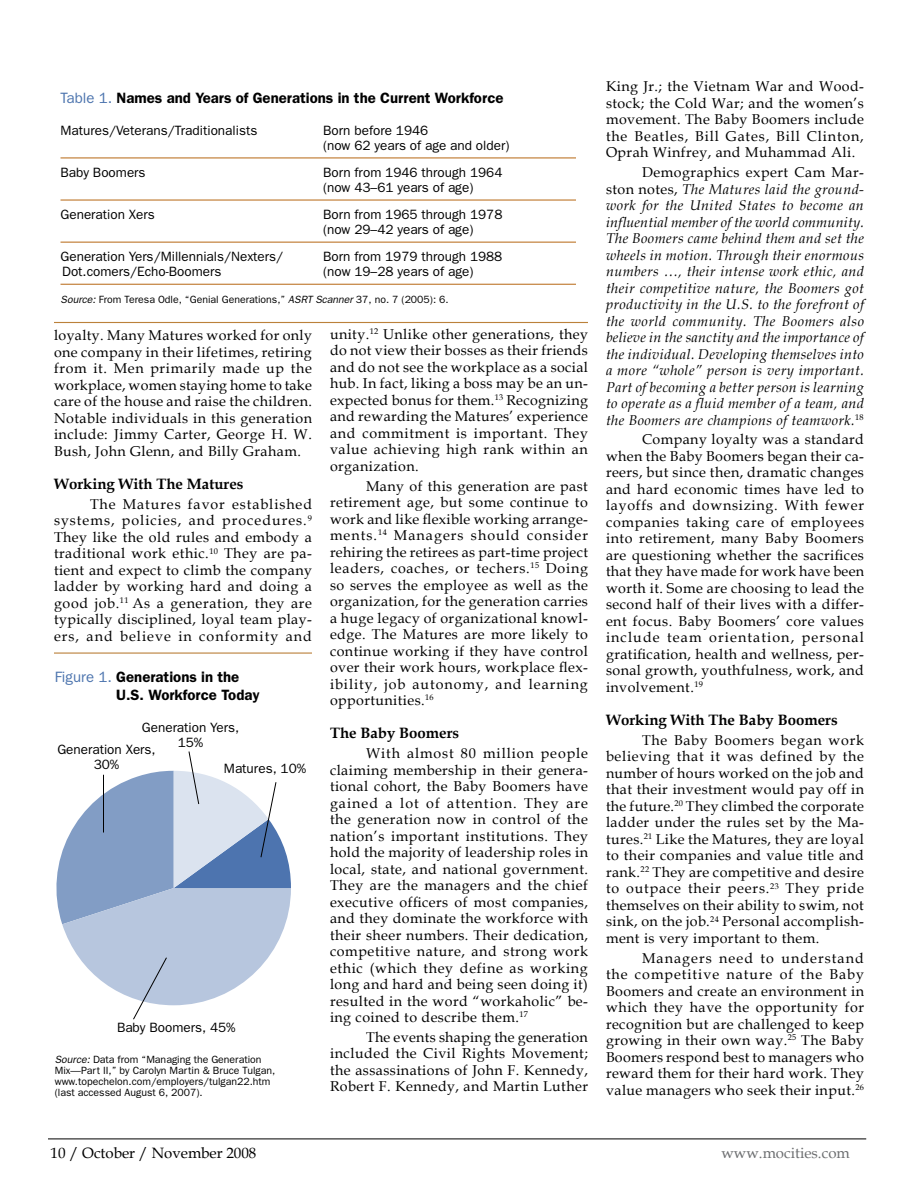
<style>
.page{position:relative;width:918px;height:1188px;background:#fff}
.page>*{position:absolute;margin:0;border:0;box-sizing:border-box;transform-origin:0 0}
.t1{font:600 15px/18px "Franklin Gothic";color:#000}
.t2{font:700 15px "Book Antiqua";color:#000}
.t3{font:15px "Book Antiqua";color:#000}
.t4{font:15px "Book Antiqua";color:#6d6f71}
.t5{font:14.25px/16.5px "Book Antiqua";letter-spacing:.03em;color:#000;text-align:justify}
.t6{font:italic 14.25px/16.5px "Book Antiqua";letter-spacing:.03em;color:#000;text-align:justify}
.t7{font:13.5px/15px "Franklin Gothic";color:#000}
.t8{font:10.5px/11.2px "Franklin Gothic";color:#000}
.s1{font-weight:400;color:#4c74ae}
.s2{font-style:italic}
.s3{font-style:normal}
</style>
<div class="page">
<hr style="left:48px;top:1139px;width:818px;height:1px;background:#000">
<svg style="left:56px;top:751px;width:235px;height:269px"></svg>
<hr style="left:61px;top:158px;width:515px;height:1px;background:#b66712">
<hr style="left:61px;top:200px;width:515px;height:1px;background:#b66712">
<hr style="left:61px;top:242px;width:515px;height:1px;background:#b66712">
<hr style="left:61px;top:284px;width:515px;height:1px;background:#b66712">
<hr style="left:54px;top:322px;width:534px;height:1px;background:#bb813a">
<hr style="left:54px;top:652px;width:258px;height:2px;background:#bb813a">
<p class="t1" style="left:61px;top:89px;width:445px"><span class="s1">Table 1.</span> Names and Years of Generations in the Current Workforce</p>
<p class="t7" style="left:61px;top:123px;width:198px">Matures/Veterans/Traditionalists</p>
<p class="t7" style="left:323px;top:123px;width:188px">Born before 1946<br>(now 62 years of age and older)</p>
<p class="t7" style="left:61px;top:165px;width:87px">Baby Boomers</p>
<p class="t7" style="left:323px;top:165px;width:181px">Born from 1946 through 1964 (now 43–61 years of age)</p>
<p class="t7" style="left:61px;top:207px;width:96px">Generation Xers</p>
<p class="t7" style="left:323px;top:207px;width:181px">Born from 1965 through 1978 (now 29–42 years of age)</p>
<p class="t7" style="left:61px;top:249px;width:224px">Generation Yers/Millennials/Nexters/</p>
<p class="t7" style="left:323px;top:249px;width:181px">Born from 1979 through 1988</p>
<p class="t7" style="left:62px;top:264px;width:161px">Dot.comers/Echo-Boomers</p>
<p class="t7" style="left:323px;top:264px;width:152px">(now 19–28 years of age)</p>
<p class="t8" style="left:61px;top:294px;width:390px"><span class="s2">Source:</span> From Teresa Odle, “Genial Generations,” <span class="s2">ASRT Scanner</span> 37, no. 7 (2005): 6.</p>
<p class="t5" style="left:54px;top:327px;width:260px">loyalty. Many Matures worked for only one company in their lifetimes, retiring from it. Men primarily made up the workplace, women staying home to take care of the house and raise the children.<br>Notable individuals in this generation include: Jimmy Carter, George H. W.<br>Bush, John Glenn, and Billy Graham.</p>
<p class="t2" style="left:54px;top:474px;width:191px">Working With The Matures</p>
<p class="t5" style="left:54px;top:495px;width:260px;text-indent:36px">The Matures favor established systems, policies, and procedures.<sup>9<br></sup>They like the old rules and embody a traditional work ethic.<sup>10</sup> They are pa&shy;tient and expect to climb the company ladder by working hard and doing a good job.<sup>11</sup> As a generation, they are typically disciplined, loyal team play&shy;ers, and believe in conformity and</p>
<p class="t1" style="left:116px;top:668px;width:145px;text-indent:-62px"><span class="s1">Figure 1.</span> Generations in the<br>U.S. Workforce Today</p>
<p class="t7" style="left:142px;top:719px;width:99px;text-align:center">Generation Yers,<br>15%</p>
<p class="t7" style="left:57px;top:742px;width:100px;text-align:center">Generation Xers,<br>30%</p>
<p class="t7" style="left:224px;top:760px;width:84px">Matures, 10%</p>
<p class="t7" style="left:117px;top:1020px;width:120px">Baby Boomers, 45%</p>
<p class="t8" style="left:55px;top:1053px;width:222px"><span class="s2">Source:</span> Data from “Managing the Generation Mix—Part II,” by Carolyn Martin &amp; Bruce Tulgan, www.topechelon.com/employers/tulgan22.htm (last accessed August 6, 2007).</p>
<p class="t5" style="left:330px;top:325px;width:260px">unity.<sup>12</sup> Unlike other generations, they do not view their bosses as their friends and do not see the workplace as a social hub. In fact, liking a boss may be an un&shy;expected bonus for them.<sup>13</sup> Recognizing and rewarding the Matures’ experience and commitment is important. They value achieving high rank within an organization.</p>
<p class="t5" style="left:330px;top:477px;width:260px;text-indent:36px">Many of this generation are past retirement age, but some continue to work and like flexible working arrange&shy;ments.<sup>14</sup> Managers should consider rehiring the retirees as part-time project leaders, coaches, or techers.<sup>15</sup> Doing so serves the employee as well as the organization, for the generation carries a huge legacy of organizational knowl&shy;edge. The Matures are more likely to continue working if they have control over their work hours, workplace flex&shy;ibility, job autonomy, and learning opportunities.<sup>16</sup></p>
<p class="t2" style="left:330px;top:723px;width:131px">The Baby Boomers</p>
<p class="t5" style="left:330px;top:745px;width:260px;text-indent:36px">With almost 80 million people claiming membership in their genera&shy;tional cohort, the Baby Boomers have gained a lot of attention. They are the generation now in control of the nation’s important institutions. They hold the majority of leadership roles in local, state, and national government.<br>They are the managers and the chief executive officers of most companies, and they dominate the workforce with their sheer numbers. Their dedication, competitive nature, and strong work ethic (which they define as working long and hard and being seen doing it) resulted in the word “workaholic” be&shy;ing coined to describe them.<sup>17</sup></p>
<p class="t5" style="left:330px;top:1028px;width:260px;text-indent:36px">The events shaping the generation included the Civil Rights Movement; the assassinations of John F. Kennedy, Robert F. Kennedy, and Martin Luther</p>
<p class="t5" style="left:606px;top:78px;width:260px">King Jr.; the Vietnam War and Wood&shy;stock; the Cold War; and the women’s movement. The Baby Boomers include the Beatles, Bill Gates, Bill Clinton, Oprah Winfrey, and Muhammad Ali.</p>
<p class="t6" style="left:606px;top:164px;width:260px;text-indent:36px"><span class="s3">Demographics expert Cam Mar&shy;ston notes,</span> The Matures laid the ground&shy;work for the United States to become an influential member of the world community.<br>The Boomers came behind them and set the wheels in motion. Through their enormous numbers …, their intense work ethic, and their competitive nature, the Boomers got productivity in the U.S. to the forefront of the world community. The Boomers also believe in the sanctity and the importance of the individual. Developing themselves into a more “whole” person is very important.<br>Part of becoming a better person is learning to operate as a fluid member of a team, and the Boomers are champions of teamwork.<sup>18</sup></p>
<p class="t5" style="left:606px;top:431px;width:260px;text-indent:36px">Company loyalty was a standard when the Baby Boomers began their ca&shy;reers, but since then, dramatic changes and hard economic times have led to layoffs and downsizing. With fewer companies taking care of employees into retirement, many Baby Boomers are questioning whether the sacrifices that they have made for work have been worth it. Some are choosing to lead the second half of their lives with a differ&shy;ent focus. Baby Boomers’ core values include team orientation, personal gratification, health and wellness, per&shy;sonal growth, youthfulness, work, and involvement.<sup>19</sup></p>
<p class="t2" style="left:606px;top:710px;width:233px">Working With The Baby Boomers</p>
<p class="t5" style="left:606px;top:731px;width:260px;text-indent:36px">The Baby Boomers began work believing that it was defined by the number of hours worked on the job and that their investment would pay off in the future.<sup>20</sup> They climbed the corporate ladder under the rules set by the Ma&shy;tures.<sup>21</sup> Like the Matures, they are loyal to their companies and value title and rank.<sup>22</sup> They are competitive and desire to outpace their peers.<sup>23</sup> They pride themselves on their ability to swim, not sink, on the job.<sup>24</sup> Personal accomplish&shy;ment is very important to them.</p>
<p class="t5" style="left:606px;top:949px;width:260px;text-indent:36px">Managers need to understand the competitive nature of the Baby Boomers and create an environment in which they have the opportunity for recognition but are challenged to keep growing in their own way.<sup>25</sup> The Baby Boomers respond best to managers who reward them for their hard work. They value managers who seek their input.<sup>26</sup></p>
<p class="t3" style="left:51px;top:1143px;width:207px">10 / October / November 2008</p>
<p class="t4" style="left:721px;top:1143px;width:130px">www.mocities.com</p>
</div>
